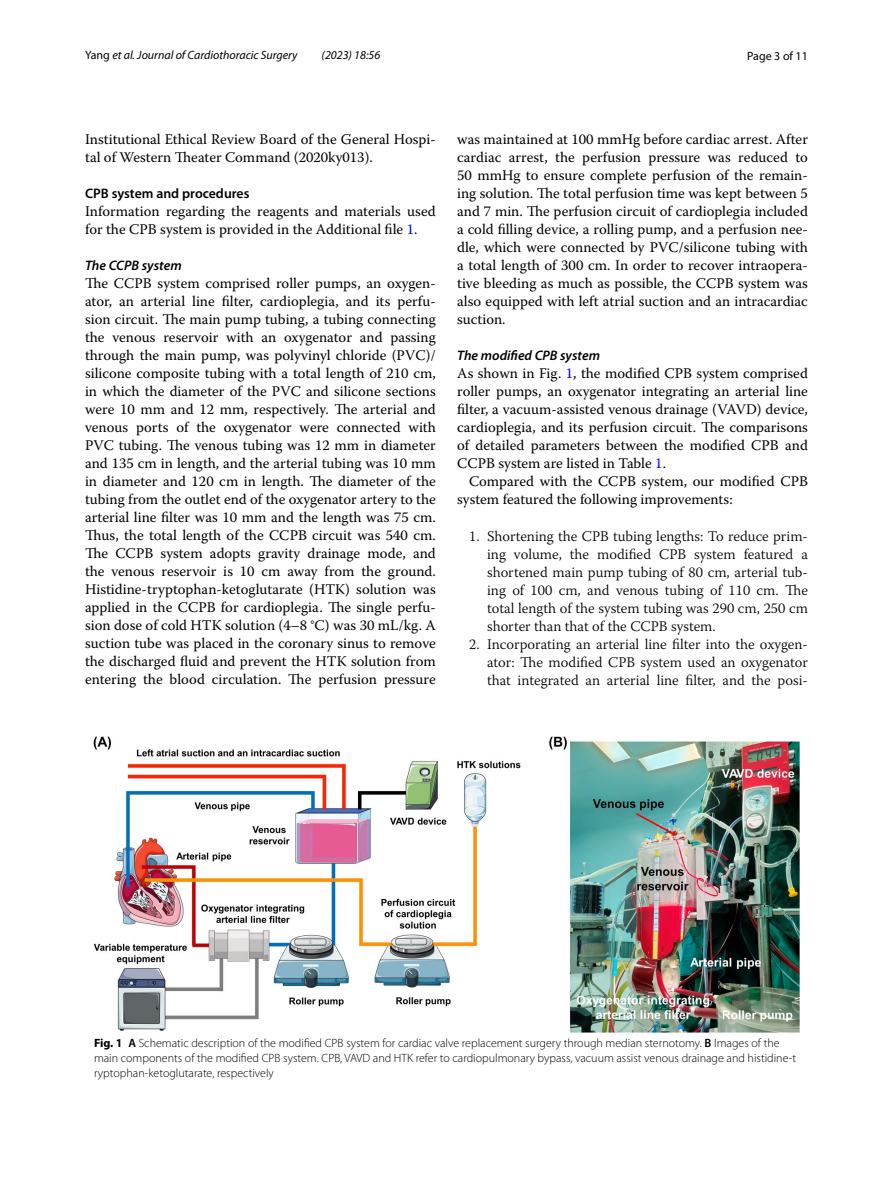
<style>
.page{position:relative;width:893px;height:1187px;background:#fff}
.page>*{position:absolute;margin:0;border:0;box-sizing:border-box;transform-origin:0 0}
.t1{font:14.7px/18px "Warnock Pro";color:#000}
.t2{font:300 14.7px/18px "Warnock Pro";color:#000;text-align:justify}
.t3{font:italic 600 13.8px "Myriad Pro";color:#000}
.t4{font:600 13.8px "Myriad Pro";color:#000}
.t5{font:300 12px/15px "Myriad Pro";color:#000}
.t6{font:italic 12px "Myriad Pro";color:#000}
.t7{font:12px "Myriad Pro";color:#000}
.s1{font-style:normal}
.s2{color:#00f}
.s3{font-weight:700}
.s4{font-weight:600}
</style>
<div class="page">
<img style="left:94px;top:736px;width:705px;height:295px">
<p class="t6" style="left:85px;top:48px;width:214px"><span class="s1">Yang</span> et al. Journal of Cardiothoracic Surgery</p>
<p class="t6" style="left:322px;top:48px;width:60px">(2023) 18:56</p>
<p class="t7" style="left:747px;top:48px;width:62px">Page 3 of 11</p>
<p class="t1" style="left:85px;top:130px;width:352px">Institutional Ethical Review Board of the General Hospi&shy;tal of Western Theater Command (2020ky013).</p>
<p class="t4" style="left:85px;top:184px;width:166px">CPB system and procedures</p>
<p class="t1" style="left:85px;top:202px;width:352px">Information regarding the reagents and materials used for the CPB system is provided in the Additional file <span class="s2">1</span>.</p>
<p class="t3" style="left:85px;top:256px;width:98px">The CCPB system</p>
<p class="t1" style="left:85px;top:274px;width:352px;text-align:justify">The CCPB system comprised roller pumps, an oxygen&shy;ator, an arterial line filter, cardioplegia, and its perfu&shy;sion circuit. The main pump tubing, a tubing connecting the venous reservoir with an oxygenator and passing through the main pump, was polyvinyl chloride (PVC)/ silicone composite tubing with a total length of 210 cm, in which the diameter of the PVC and silicone sections were 10 mm and 12 mm, respectively. The arterial and venous ports of the oxygenator were connected with PVC tubing. The venous tubing was 12 mm in diameter and 135 cm in length, and the arterial tubing was 10 mm in diameter and 120 cm in length. The diameter of the tubing from the outlet end of the oxygenator artery to the arterial line filter was 10 mm and the length was 75 cm.<br>Thus, the total length of the CCPB circuit was 540 cm.<br>The CCPB system adopts gravity drainage mode, and the venous reservoir is 10 cm away from the ground.<br>Histidine-tryptophan-ketoglutarate (HTK) solution was applied in the CCPB for cardioplegia. The single perfu&shy;sion dose of cold HTK solution (4–8 °C) was 30 mL/kg. A suction tube was placed in the coronary sinus to remove the discharged fluid and prevent the HTK solution from entering the blood circulation. The perfusion pressure</p>
<p class="t1" style="left:457px;top:130px;width:352px;text-align:justify">was maintained at 100 mmHg before cardiac arrest. After cardiac arrest, the perfusion pressure was reduced to 50 mmHg to ensure complete perfusion of the remain&shy;ing solution. The total perfusion time was kept between 5 and 7 min. The perfusion circuit of cardioplegia included a cold filling device, a rolling pump, and a perfusion nee&shy;dle, which were connected by PVC/silicone tubing with a total length of 300 cm. In order to recover intraopera&shy;tive bleeding as much as possible, the CCPB system was also equipped with left atrial suction and an intracardiac suction.</p>
<p class="t3" style="left:457px;top:346px;width:144px">The modified CPB system</p>
<p class="t1" style="left:457px;top:364px;width:352px;text-align:justify">As shown in Fig. <span class="s2">1</span>, the modified CPB system comprised roller pumps, an oxygenator integrating an arterial line filter, a vacuum-assisted venous drainage (VAVD) device, cardioplegia, and its perfusion circuit. The comparisons of detailed parameters between the modified CPB and CCPB system are listed in Table <span class="s2">1</span>.</p>
<p class="t1" style="left:457px;top:472px;width:352px;text-indent:12px">Compared with the CCPB system, our modified CPB system featured the following improvements:</p>
<p class="t2" style="left:487px;top:526px;width:322px;text-indent:-18px">1. Shortening the CPB tubing lengths: To reduce prim&shy;ing volume, the modified CPB system featured a shortened main pump tubing of 80 cm, arterial tub&shy;ing of 100 cm, and venous tubing of 110 cm. The total length of the system tubing was 290 cm, 250 cm shorter than that of the CCPB system.</p>
<p class="t2" style="left:487px;top:634px;width:322px;text-indent:-18px">2. Incorporating an arterial line filter into the oxygen&shy;ator: The modified CPB system used an oxygenator that integrated an arterial line filter, and the posi-</p>
<p class="t5" style="left:94px;top:1035px;width:704px"><span class="s3">Fig. 1</span> <span class="s4">A</span> Schematic description of the modified CPB system for cardiac valve replacement surgery through median sternotomy. <span class="s4">B</span> Images of the main components of the modified CPB system. CPB, VAVD and HTK refer to cardiopulmonary bypass, vacuum assist venous drainage and histidine-t ryptophan-ketoglutarate, respectively</p>
</div>
